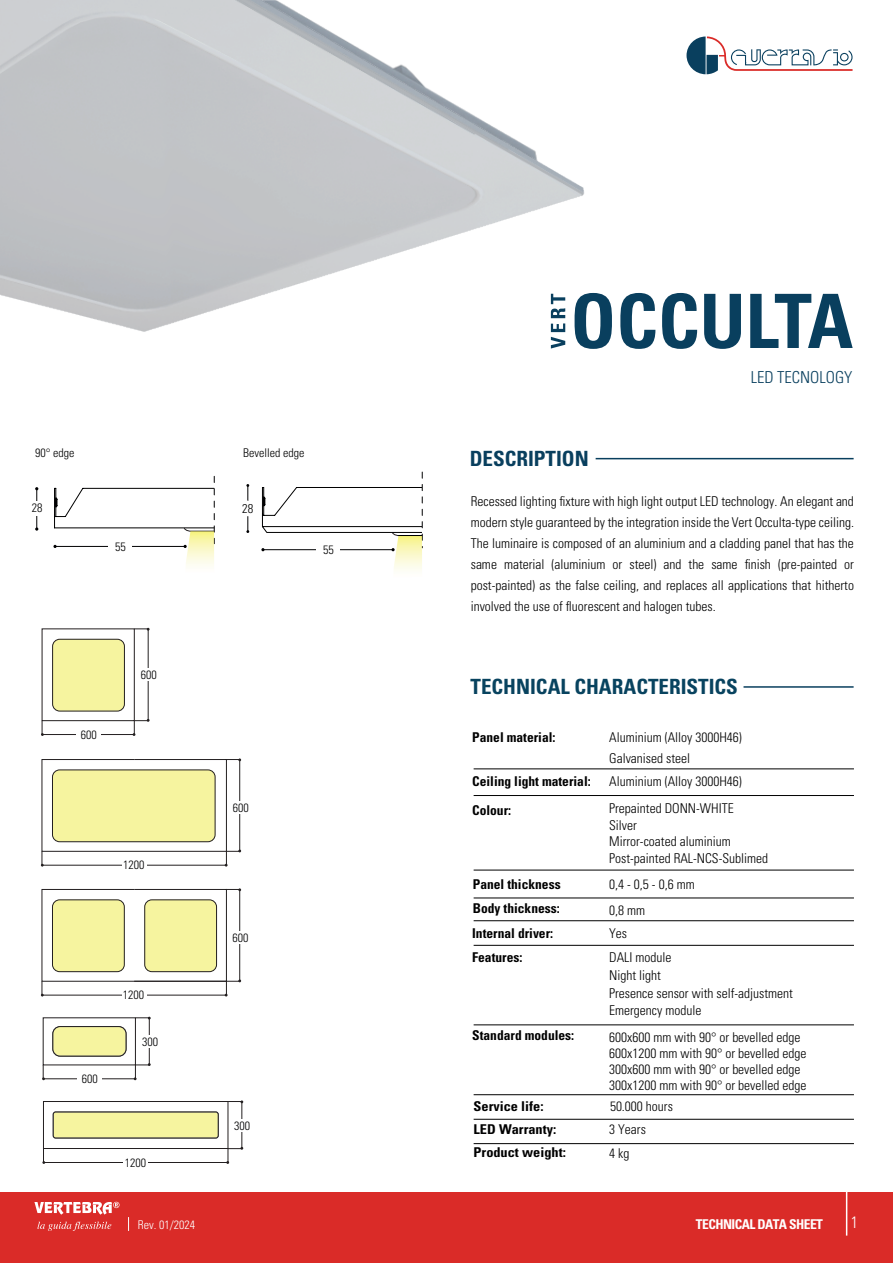
<style>
.page{position:relative;width:893px;height:1263px;background:#fff}
.page>*{position:absolute;margin:0;border:0;box-sizing:border-box;transform-origin:0 0}
.t1{font:700 condensed 75px "Univers LT Std";color:#093f5e}
.t2{font:700 condensed 21px "Univers LT Std";color:#08435f}
.t3{font:700 condensed 21px "Univers LT Std";color:#093f5e}
.t4{font:300 condensed 16.5px "Univers LT Std";color:#093f5e}
.t5{font:300 condensed 16.5px "Univers LT Std";color:#fff}
.t6{font:300 condensed 13.5px/21px "Univers LT Std";color:#000001}
.t7{font:700 condensed 13.5px "Univers LT Std";color:#000001}
.t8{font:700 condensed 13.5px/23.7px "Univers LT Std";color:#000001;scale:1.06 1}
.t9{font:700 condensed 13.5px "Univers LT Std";letter-spacing:-.04em;color:#fff}
.t10{font:300 condensed 12.6px "Univers LT Std";color:#000001}
.t11{font:300 condensed 12.15px "Univers LT Std";color:#000001}
.t12{font:300 condensed 12px "Univers LT Std";color:#fff}
.t13{font:300 condensed 12px "Univers LT Std";color:#000002}
.t14{font:300 condensed 12px "Univers LT Std";color:#000001}
.s1{font-weight:700;font-size:13.5px}
</style>
<div class="page">
<img style="left:0;top:0;width:584px;height:348px">
<svg style="left:551px;top:294px;width:14px;height:54px"></svg>
<hr style="left:743px;top:686px;width:111px;height:2px;background:#093f5e">
<hr style="left:474px;top:1024px;width:380px;height:1px;background:#000001">
<hr style="left:474px;top:898px;width:380px;height:1px;background:#000001">
<hr style="left:474px;top:1094px;width:380px;height:1px;background:#000001">
<hr style="left:474px;top:1119px;width:380px;height:1px;background:#000001">
<hr style="left:474px;top:1143px;width:380px;height:1px;background:#000001">
<hr style="left:474px;top:945px;width:380px;height:1px;background:#000001">
<hr style="left:474px;top:920px;width:380px;height:1px;background:#000001">
<hr style="left:474px;top:870px;width:380px;height:1px;background:#000001">
<hr style="left:474px;top:795px;width:380px;height:1px;background:#000001">
<hr style="left:474px;top:769px;width:380px;height:1px;background:#000001">
<svg style="left:686px;top:36px;width:166px;height:38px"></svg>
<div style="left:0;top:1193px;width:893px;height:70px;background:#da2b28"></div>
<svg style="left:34px;top:1202px;width:85px;height:13px"></svg>
<svg style="left:37px;top:1221px;width:74px;height:10px"></svg>
<hr style="left:846px;top:1192px;width:1px;height:43px;background:#fff">
<hr style="left:37px;top:489px;width:1px;height:40px;background:#000002">
<div style="left:31px;top:502px;width:9px;height:14px;background:#fff"></div>
<svg style="left:53px;top:476px;width:162px;height:90px"></svg>
<hr style="left:248px;top:485px;width:1px;height:47px;background:#000002">
<svg style="left:247px;top:499px;width:2px;height:17px"></svg>
<svg style="left:261px;top:471px;width:162px;height:100px"></svg>
<hr style="left:596px;top:458px;width:258px;height:1px;background:#093f5e">
<svg style="left:128px;top:1217px;width:1px;height:14px"></svg>
<div style="left:43px;top:1101px;width:185px;height:48px;background:#fff;border:1px solid #231f20"></div>
<svg style="left:53px;top:1111px;width:166px;height:27px;background:#e5e397"></svg>
<div style="left:53px;top:1026px;width:73px;height:30px;background:#f6f49f"></div>
<div style="left:53px;top:1026px;width:73px;height:30px;border:1px solid #231f20;border-radius:7px"></div>
<div style="left:53px;top:639px;width:71px;height:72px;background:#f6f49f"></div>
<div style="left:52px;top:639px;width:73px;height:72px;border:1px solid #231f20;border-radius:7px"></div>
<hr style="left:43px;top:1078px;width:92px;height:1px;background:#231f20">
<svg style="left:42px;top:1065px;width:3px;height:15px"></svg>
<hr style="left:44px;top:1162px;width:184px;height:1px;background:#231f20">
<svg style="left:42px;top:1148px;width:3px;height:16px"></svg>
<hr style="left:42px;top:734px;width:92px;height:1px;background:#231f20">
<svg style="left:41px;top:721px;width:3px;height:15px"></svg>
<hr style="left:149px;top:1018px;width:1px;height:46px;background:#231f20">
<svg style="left:134px;top:1063px;width:17px;height:17px"></svg>
<svg style="left:135px;top:1017px;width:16px;height:2px"></svg>
<hr style="left:242px;top:1102px;width:1px;height:46px;background:#231f20">
<svg style="left:226px;top:1147px;width:17px;height:17px"></svg>
<svg style="left:228px;top:1100px;width:15px;height:3px"></svg>
<hr style="left:148px;top:629px;width:1px;height:91px;background:#231f20">
<svg style="left:133px;top:719px;width:17px;height:17px"></svg>
<svg style="left:134px;top:628px;width:16px;height:3px"></svg>
<div style="left:124px;top:1157px;width:24px;height:11px;background:#fff"></div>
<div style="left:76px;top:729px;width:24px;height:11px;background:#fff"></div>
<div style="left:77px;top:1073px;width:24px;height:11px;background:#fff"></div>
<div style="left:144px;top:1035px;width:10px;height:12px;background:#fff"></div>
<div style="left:143px;top:669px;width:10px;height:12px;background:#fff"></div>
<div style="left:237px;top:1119px;width:10px;height:12px;background:#fff"></div>
<svg style="left:41px;top:888px;width:200px;height:108px"></svg>
<div style="left:235px;top:931px;width:10px;height:12px;background:#fff"></div>
<svg style="left:41px;top:758px;width:200px;height:108px"></svg>
<div style="left:235px;top:801px;width:10px;height:12px;background:#fff"></div>
<h1 class="t1" style="left:570px;top:275px;width:284px">OCCULTA</h1>
<p class="t4" style="left:751px;top:367px;width:103px">LED TECNOLOGY</p>
<p class="t14" style="left:35px;top:446px;width:41px">90° edge</p>
<p class="t11" style="left:32px;top:501px;width:12px">28</p>
<p class="t11" style="left:115px;top:539px;width:12px">55</p>
<p class="t14" style="left:243px;top:446px;width:63px">Bevelled edge</p>
<p class="t10" style="left:242px;top:501px;width:13px">28</p>
<p class="t11" style="left:323px;top:542px;width:12px">55</p>
<h2 class="t3" style="left:470px;top:445px;width:121px">DESCRIPTION</h2>
<p class="t6" style="left:471px;top:490px;width:385px;text-align:justify">Recessed lighting fixture with high light output LED technology. An elegant and modern style guaranteed by the integration inside the Vert Occulta-type ceiling.<br>The luminaire is composed of an aluminium and a cladding panel that has the same material (aluminium or steel) and the same finish (pre-painted or post-painted) as the false ceiling, and replaces all applications that hitherto involved the use of fluorescent and halogen tubes.</p>
<p class="t13" style="left:81px;top:727px;width:17px">600</p>
<p class="t13" style="left:82px;top:1071px;width:17px">600</p>
<p class="t13" style="left:141px;top:668px;width:17px">600</p>
<p class="t13" style="left:123px;top:858px;width:23px">1200</p>
<p class="t13" style="left:123px;top:988px;width:23px">1200</p>
<p class="t13" style="left:142px;top:1034px;width:17px">300</p>
<p class="t13" style="left:125px;top:1155px;width:23px">1200</p>
<p class="t13" style="left:233px;top:800px;width:17px">600</p>
<p class="t13" style="left:232px;top:930px;width:17px">600</p>
<p class="t13" style="left:234px;top:1118px;width:17px">300</p>
<h2 class="t2" style="left:471px;top:674px;width:269px">TECHNICAL CHARACTERISTICS</h2>
<p class="t7" style="left:472px;top:729px;width:85px">Panel material:</p>
<p class="t7" style="left:472px;top:773px;width:120px">Ceiling light material:</p>
<p class="t6" style="left:609px;top:727px;width:134px">Aluminium (Alloy 3000H46)</p>
<p class="t6" style="left:609px;top:771px;width:134px">Aluminium (Alloy 3000H46)</p>
<p class="t6" style="left:609px;top:747px;width:82px">Galvanised steel</p>
<p class="t7" style="left:472px;top:802px;width:41px">Colour:</p>
<p class="t6" style="left:609px;top:799px;width:126px;line-height:17.5px">Prepainted DONN-WHITE<br>Silver</p>
<p class="t6" style="left:609px;top:847px;width:160px">Post-painted RAL-NCS-Sublimed</p>
<p class="t6" style="left:609px;top:831px;width:123px">Mirror-coated aluminium</p>
<p class="t7" style="left:473px;top:876px;width:89px">Panel thickness</p>
<p class="t7" style="left:472px;top:924px;width:82px">Internal driver:</p>
<p class="t7" style="left:473px;top:900px;width:88px">Body thickness:</p>
<p class="t7" style="left:472px;top:949px;width:52px">Features:</p>
<p class="t6" style="left:609px;top:874px;width:87px">0,4 - 0,5 - 0,6 mm</p>
<p class="t6" style="left:609px;top:921px;width:64px;line-height:24.3px">Yes<br>DALI module</p>
<p class="t6" style="left:609px;top:966px;width:185px;line-height:17.7px">Night light<br>Presence sensor with self-adjustment<br>Emergency module</p>
<p class="t6" style="left:609px;top:899px;width:37px">0,8 mm</p>
<p class="t7" style="left:472px;top:1027px;width:103px">Standard modules:</p>
<p class="t6" style="left:609px;top:1029px;width:199px;line-height:16.2px">600x600 mm with 90° or bevelled edge 600x1200 mm with 90° or bevelled edge 300x600 mm with 90° or bevelled edge 300x1200 mm with 90° or bevelled edge</p>
<p class="t8" style="left:474px;top:1094px;width:79px">Service life:<br>LED Warranty:</p>
<p class="t6" style="left:609px;top:1095px;width:65px;line-height:23.2px">50.000 hours<br>3 Years</p>
<p class="t8" style="left:474px;top:1140px;width:88px">Product weight:</p>
<p class="t6" style="left:609px;top:1143px;width:22px">4 kg</p>
<p class="t12" style="left:622px;top:1217px;width:191px"><span class="s1">SCHEDA TECNICA</span> Rev. 01 / Luglio 2022</p>
<p class="t5" style="left:851px;top:1213px;width:9px">1</p>
<p class="t12" style="left:138px;top:1217px;width:59px">Rev. 01/2024</p>
<p class="t9" style="left:696px;top:1215px;width:128px">TECHNICAL DATA SHEET</p>
</div>
